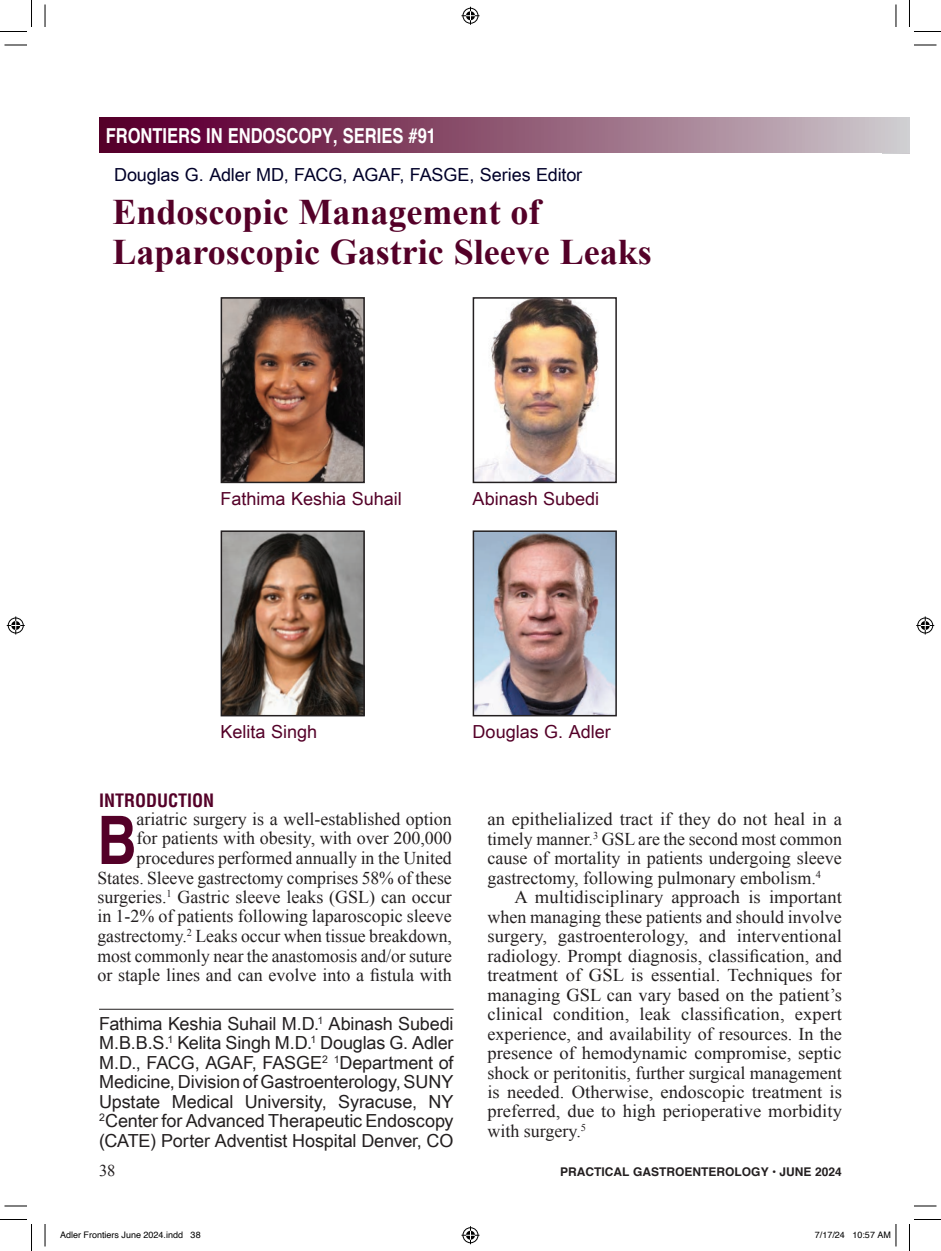
<style>
.page{position:relative;width:941px;height:1251px;background:#fff}
.page>*{position:absolute;margin:0;border:0;box-sizing:border-box;transform-origin:0 0}
.t1{font:700 66.9px "Helvetica";color:#540028;scale:.81 1}
.t2{font:700 36px/40.5px "Times New Roman";color:#540028}
.t3{font:700 20.7px "Helvetica";color:#fff;scale:.8 1}
.t4{font:18px/19.5px "Times New Roman";color:#231f20;text-align:justify}
.t5{font:18px/19.5px "Arial Unicode MS";letter-spacing:-.005em;color:#231f20;text-align:justify}
.t6{font:18px "Arial Unicode MS";color:#540028}
.t7{font:18px "Arial Unicode MS";letter-spacing:-.01em;color:#000029}
.t8{font:700 condensed 18px "Helvetica LT Std";color:#540028}
.t9{font:16.5px "Times New Roman";color:#231f20}
.t10{font:700 12px "Helvetica";color:#231f20}
.t11{font:9px "Helvetica";color:#000}
</style>
<div class="page">
<div style="left:99px;top:118px;width:810px;height:35px;background:linear-gradient(to right,#540023,#cdc6ca)"></div>
<img style="left:475px;top:300px;width:139px;height:180px">
<div style="left:472px;top:297px;width:145px;height:186px;border:2px solid #231f20"></div>
<img style="left:223px;top:300px;width:139px;height:180px">
<div style="left:220px;top:297px;width:145px;height:186px;border:2px solid #231f20"></div>
<img style="left:223px;top:533px;width:139px;height:180px">
<div style="left:220px;top:530px;width:145px;height:186px;border:2px solid #231f20"></div>
<img style="left:475px;top:533px;width:139px;height:180px">
<div style="left:472px;top:530px;width:145px;height:186px;border:2px solid #231f20"></div>
<hr style="left:99px;top:1009px;width:354px;height:1px;background:#231f20">
<svg style="left:4px;top:45px;width:23px;height:1px"></svg>
<svg style="left:914px;top:45px;width:22px;height:1px"></svg>
<svg style="left:4px;top:1206px;width:23px;height:1px"></svg>
<svg style="left:914px;top:1206px;width:22px;height:1px"></svg>
<svg style="left:45px;top:4px;width:1px;height:23px"></svg>
<svg style="left:45px;top:1224px;width:1px;height:22px"></svg>
<svg style="left:895px;top:4px;width:1px;height:23px"></svg>
<svg style="left:0;top:0;width:32px;height:32px"></svg>
<svg style="left:0;top:1219px;width:32px;height:32px"></svg>
<svg style="left:909px;top:0;width:31px;height:32px"></svg>
<svg style="left:909px;top:1219px;width:31px;height:32px"></svg>
<svg style="left:461px;top:7px;width:18px;height:18px"></svg>
<svg style="left:461px;top:1226px;width:18px;height:18px"></svg>
<svg style="left:7px;top:616px;width:18px;height:18px"></svg>
<svg style="left:916px;top:616px;width:18px;height:18px"></svg>
<svg style="left:895px;top:1224px;width:1px;height:22px"></svg>
<p class="t3" style="left:106px;top:119px;width:414px">FRONTIERS IN ENDOSCOPY, SERIES #91</p>
<p class="t7" style="left:114px;top:161px;width:469px">Douglas G. Adler MD, FACG, AGAF, FASGE, Series Editor</p>
<h2 class="t2" style="left:112px;top:191px;width:541px">Endoscopic Management of<br>Laparoscopic Gastric Sleeve Leaks</h2>
<p class="t6" style="left:220px;top:485px;width:183px">Fathima Keshia Suhail</p>
<p class="t6" style="left:472px;top:485px;width:128px">Abinash Subedi</p>
<p class="t6" style="left:220px;top:718px;width:98px">Kelita Singh</p>
<p class="t6" style="left:472px;top:718px;width:140px">Douglas G. Adler</p>
<p class="t8" style="left:99px;top:789px;width:117px">INTRODUCTION</p>
<p class="t4" style="left:97px;top:809px;width:356px;text-align:right">ariatric surgery is a well-established option<br>for patients with obesity, with over 200,000 procedures performed annually in the United States. Sleeve gastrectomy comprises 58% of these surgeries.<sup>1</sup> Gastric sleeve leaks (GSL) can occur in 1-2% of patients following laparoscopic sleeve gastrectomy.<sup>2</sup> Leaks occur when tissue breakdown, most commonly near the anastomosis and/or suture or staple lines and can evolve into a fistula with</p>
<p class="t4" style="left:487px;top:809px;width:356px">an epithelialized tract if they do not heal in a timely manner.<sup>3</sup> GSL are the second most common cause of mortality in patients undergoing sleeve gastrectomy, following pulmonary embolism.<sup>4</sup></p>
<h1 class="t1" style="left:97px;top:786px;width:50px">B</h1>
<p class="t4" style="left:487px;top:887px;width:356px;text-indent:27px">A multidisciplinary approach is important when managing these patients and should involve surgery, gastroenterology, and interventional radiology. Prompt diagnosis, classification, and treatment of GSL is essential. Techniques for managing GSL can vary based on the patient’s clinical condition, leak classification, expert experience, and availability of resources. In the presence of hemodynamic compromise, septic shock or peritonitis, further surgical management is needed. Otherwise, endoscopic treatment is preferred, due to high perioperative morbidity with surgery.<sup>5</sup></p>
<p class="t5" style="left:99px;top:1013px;width:356px">Fathima Keshia Suhail M.D.<sup>1</sup> Abinash Subedi M.B.B.S.<sup>1</sup> Kelita Singh M.D.<sup>1</sup> Douglas G. Adler M.D., FACG, AGAF, FASGE<sup>2</sup> <sup>1</sup>Department of Medicine, Division of Gastroenterology, SUNY Upstate Medical University, Syracuse, NY <sup>2</sup>Center for Advanced Therapeutic Endoscopy (CATE) Porter Adventist Hospital Denver, CO</p>
<p class="t9" style="left:99px;top:1159px;width:18px">38</p>
<p class="t10" style="left:560px;top:1162px;width:283px">PRACTICAL GASTROENTEROLOGY • JUNE 2024</p>
<p class="t11" style="left:60px;top:1227px;width:142px">Adler Frontiers June 2024.indd 38</p>
<p class="t11" style="left:814px;top:1227px;width:78px">7/17/24 10:57 AM</p>
</div>
